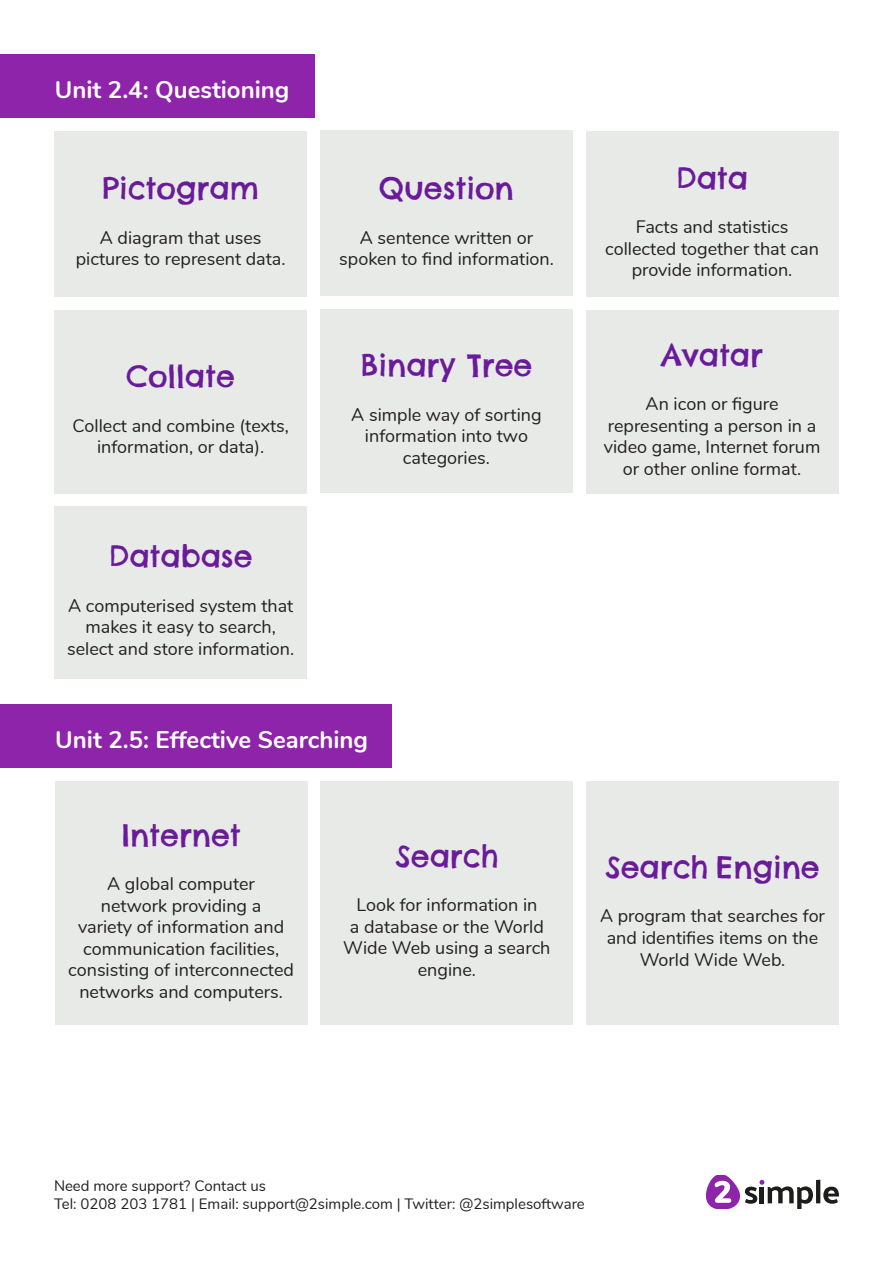
<style>
.page{position:relative;width:893px;height:1263px;background:#fff}
.page>*{position:absolute;margin:0;border:0;box-sizing:border-box;transform-origin:0 0}
.t1{font:30px "Chelsea Market";color:#6a1b9a}
.t2{font:700 24px "Nunito";color:#fff}
.t3{font:18px/21.6px "Nunito";color:#231f20;text-align:center}
.t4{font:15px/18px "Nunito";color:#231f20}
</style>
<div class="page">
<hr style="left:816px;top:1180px;width:4px;height:23px;background:#1d1d1b">
<svg style="left:823px;top:1186px;width:16px;height:18px"></svg>
<svg style="left:706px;top:1176px;width:107px;height:33px"></svg>
<div style="left:0;top:54px;width:315px;height:64px;background:#8e24aa"></div>
<div style="left:54px;top:131px;width:253px;height:166px;background:#e8eae8"></div>
<div style="left:320px;top:131px;width:253px;height:165px;background:#e8eae8"></div>
<div style="left:586px;top:131px;width:252px;height:166px;background:#e8eae8"></div>
<div style="left:320px;top:309px;width:253px;height:184px;background:#e8eae8"></div>
<div style="left:54px;top:310px;width:253px;height:183px;background:#e8eae8"></div>
<div style="left:586px;top:310px;width:252px;height:183px;background:#e8eae8"></div>
<div style="left:54px;top:506px;width:253px;height:172px;background:#e8eae8"></div>
<div style="left:0;top:704px;width:391px;height:64px;background:#8e24aa"></div>
<div style="left:55px;top:781px;width:253px;height:244px;background:#e8eae8"></div>
<div style="left:320px;top:781px;width:253px;height:243px;background:#e8eae8"></div>
<div style="left:586px;top:781px;width:253px;height:244px;background:#e8eae8"></div>
<p class="t2" style="left:55px;top:72px;width:236px">Unit 2.4: Questioning</p>
<p class="t1" style="left:103px;top:169px;width:158px">Pictogram</p>
<p class="t3" style="left:76px;top:226px;width:211px">A diagram that uses pictures to represent data.</p>
<p class="t1" style="left:127px;top:357px;width:110px">Collate</p>
<p class="t3" style="left:73px;top:414px;width:218px">Collect and combine (texts, information, or data).</p>
<p class="t1" style="left:109px;top:537px;width:145px">Database</p>
<p class="t3" style="left:67px;top:593px;width:229px">A computerised system that makes it easy to search, select and store information.</p>
<p class="t1" style="left:379px;top:169px;width:136px">Question</p>
<p class="t3" style="left:339px;top:225px;width:216px">A sentence written or spoken to find information.</p>
<p class="t1" style="left:361px;top:346px;width:173px">Binary Tree</p>
<p class="t3" style="left:351px;top:402px;width:192px">A simple way of sorting information into two categories.</p>
<p class="t2" style="left:55px;top:722px;width:314px">Unit 2.5: Effective Searching</p>
<p class="t1" style="left:121px;top:815px;width:121px">Internet</p>
<p class="t3" style="left:68px;top:872px;width:227px">A global computer<br>network providing a<br>variety of information and communication facilities, consisting of interconnected networks and computers.</p>
<p class="t1" style="left:395px;top:836px;width:104px">Search</p>
<p class="t3" style="left:343px;top:893px;width:209px">Look for information in<br>a database or the World<br>Wide Web using a search engine.</p>
<p class="t1" style="left:676px;top:158px;width:74px">Data</p>
<p class="t3" style="left:605px;top:215px;width:215px">Facts and statistics collected together that can provide information.</p>
<p class="t1" style="left:661px;top:336px;width:104px">Avatar</p>
<p class="t3" style="left:604px;top:392px;width:218px">An icon or figure representing a person in a video game, Internet forum or other online format.</p>
<p class="t1" style="left:605px;top:848px;width:216px">Search Engine</p>
<p class="t3" style="left:600px;top:904px;width:226px">A program that searches for and identifies items on the<br>World Wide Web.</p>
<p class="t4" style="left:54px;top:1176px;width:532px">Need more support? Contact us<br>Tel: 0208 203 1781 | Email: support@2simple.com | Twitter: @2simplesoftware</p>
</div>
